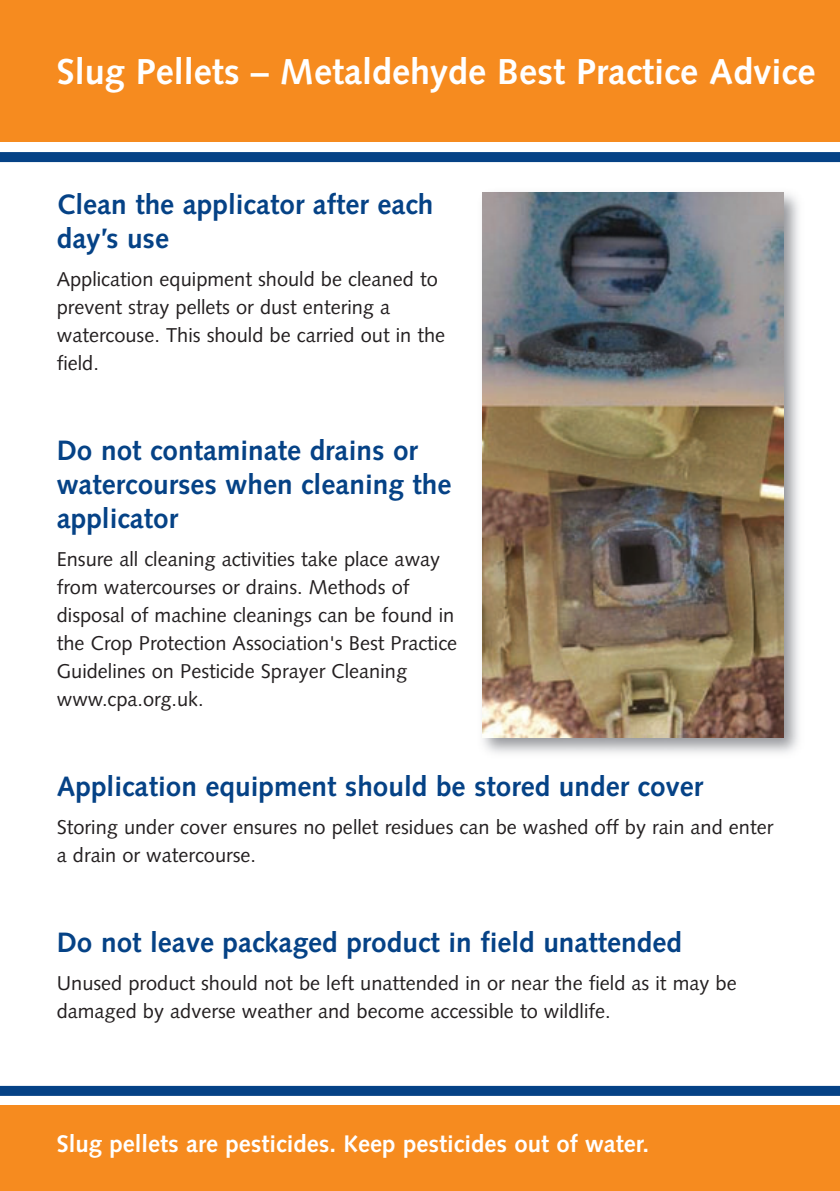
<style>
.page{position:relative;width:840px;height:1191px;background:#fff}
.page>*{position:absolute;margin:0;border:0;box-sizing:border-box;transform-origin:0 0}
.t1{font:700 36px "Syntax";color:#fff}
.t2{font:700 28px/34px "Syntax";color:#054286}
.t3{font:700 24px "Syntax";color:#fff}
.t4{font:20px/28px "Syntax";color:#231f20}
</style>
<div class="page">
<div style="left:0;top:0;width:839px;height:142px;background:#f68b1f"></div>
<div style="left:0;top:1106px;width:839px;height:85px;background:#f68b1f"></div>
<div style="left:0;top:152px;width:839px;height:10px;background:#054286"></div>
<div style="left:0;top:1085px;width:839px;height:10px;background:#054286"></div>
<img style="left:482px;top:192px;width:317px;height:561px">
<img style="left:482px;top:193px;width:300px;height:544px">
<h1 class="t1" style="left:57px;top:57px;width:759px">Slug Pellets – Metaldehyde Best Practice Advice</h1>
<h2 class="t2" style="left:57px;top:190px;width:378px">Clean the applicator after each day’s use</h2>
<p class="t4" style="left:57px;top:267px;width:390px">Application equipment should be cleaned to prevent stray pellets or dust entering a watercouse. This should be carried out in the field.</p>
<h2 class="t2" style="left:57px;top:436px;width:396px">Do not contaminate drains or watercourses when cleaning the applicator</h2>
<p class="t4" style="left:57px;top:547px;width:402px">Ensure all cleaning activities take place away from watercourses or drains. Methods of disposal of machine cleanings can be found in the Crop Protection Association's Best Practice Guidelines on Pesticide Sprayer Cleaning www.cpa.org.uk.</p>
<h2 class="t2" style="left:57px;top:772px;width:647px">Application equipment should be stored under cover</h2>
<p class="t4" style="left:57px;top:815px;width:717px">Storing under cover ensures no pellet residues can be washed off by rain and enter a drain or watercourse.</p>
<h2 class="t2" style="left:57px;top:928px;width:626px">Do not leave packaged product in field unattended</h2>
<p class="t4" style="left:57px;top:971px;width:681px">Unused product should not be left unattended in or near the field as it may be damaged by adverse weather and become accessible to wildlife.</p>
<p class="t3" style="left:57px;top:1134px;width:593px">Slug pellets are pesticides. Keep pesticides out of water.</p>
</div>
